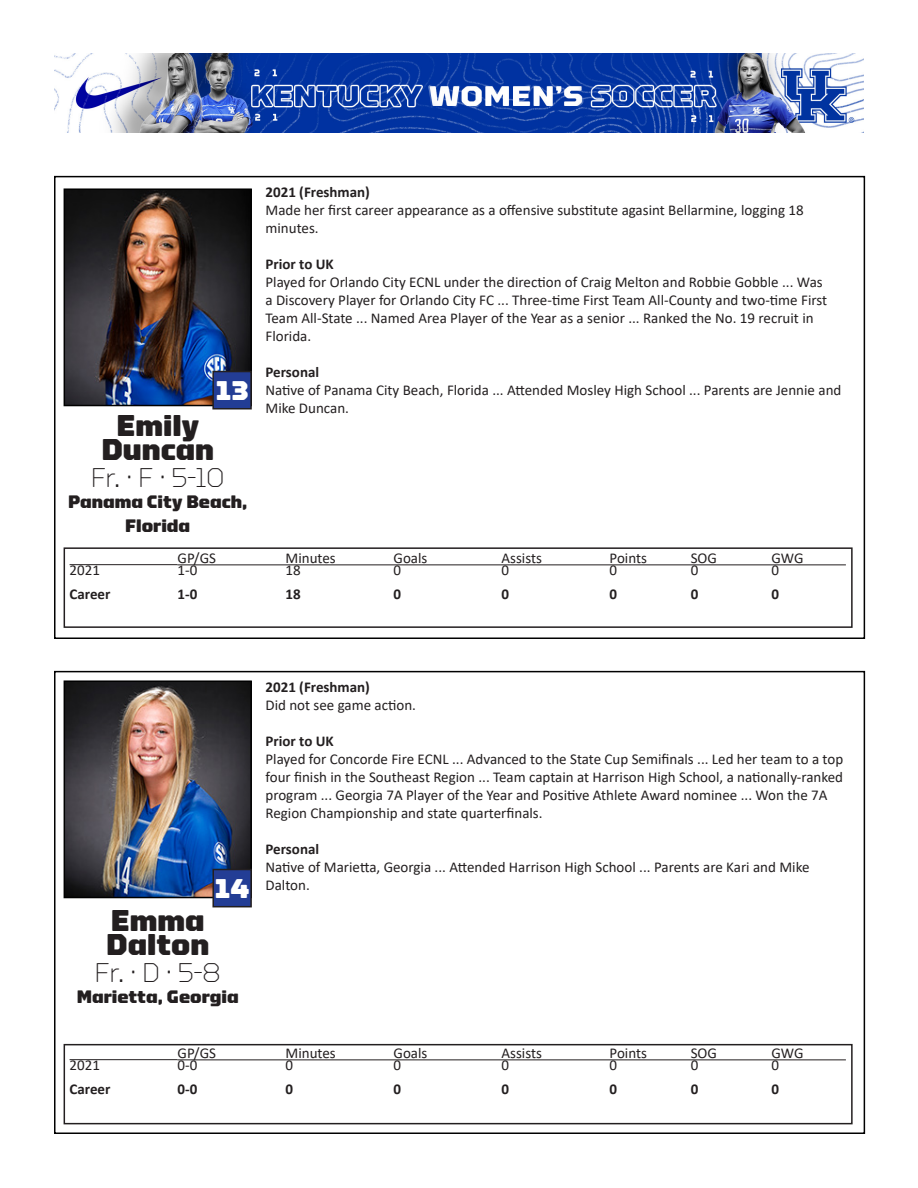
<style>
.page{position:relative;width:918px;height:1188px;background:#fff}
.page>*{position:absolute;margin:0;border:0;box-sizing:border-box;transform-origin:0 0}
.t1{font:900 30px "Torque";color:#231f20}
.t2{font:300 27px "Torque";color:#231f20}
.t3{font:900 27px "Torque";color:#fff}
.t4{font:900 18px "Torque";color:#231f20}
.t5{font:15px/18px "Calibri";color:#231f20}
.t6{font:700 15px "Calibri";color:#231f20}
</style>
<div class="page">
<img style="left:54px;top:54px;width:810px;height:79px">
<div style="left:54px;top:176px;width:811px;height:463px;border:2px solid #000"></div>
<img style="left:67px;top:191px;width:182px;height:212px">
<div style="left:64px;top:188px;width:188px;height:218px;border:2px solid #000"></div>
<div style="left:64px;top:547px;width:789px;height:81px;border:2px solid #231f20"></div>
<hr style="left:70px;top:564px;width:108px;height:1px;background:#231f20">
<hr style="left:178px;top:564px;width:668px;height:1px;background:#231f20">
<div style="left:54px;top:671px;width:811px;height:463px;border:2px solid #000"></div>
<img style="left:67px;top:683px;width:182px;height:212px">
<div style="left:64px;top:680px;width:188px;height:218px;border:2px solid #000"></div>
<div style="left:64px;top:1044px;width:789px;height:80px;border:2px solid #231f20"></div>
<hr style="left:70px;top:1059px;width:108px;height:1px;background:#231f20">
<hr style="left:178px;top:1059px;width:668px;height:1px;background:#231f20">
<div style="left:213px;top:372px;width:38px;height:37px;background:#233d95"></div>
<div style="left:212px;top:371px;width:40px;height:39px;border:2px solid #231f20"></div>
<div style="left:213px;top:870px;width:38px;height:37px;background:#233d95"></div>
<div style="left:212px;top:869px;width:40px;height:38px;border:2px solid #231f20"></div>
<p class="t3" style="left:216px;top:375px;width:34px">13</p>
<p class="t1" style="left:116px;top:408px;width:84px">Emily</p>
<p class="t1" style="left:101px;top:432px;width:114px">Duncan</p>
<p class="t2" style="left:91px;top:462px;width:135px">Fr. · F · 5-10</p>
<p class="t4" style="left:68px;top:491px;width:181px">Panama City Beach,</p>
<p class="t4" style="left:125px;top:515px;width:66px">Florida</p>
<p class="t6" style="left:266px;top:182px;width:106px">2021 (Freshman)</p>
<p class="t5" style="left:266px;top:201px;width:540px">Made her first career appearance as a offensive substitute agasint Bellarmine, logging 18 minutes.</p>
<p class="t6" style="left:266px;top:254px;width:70px">Prior to UK</p>
<p class="t5" style="left:266px;top:273px;width:563px">Played for Orlando City ECNL under the direction of Craig Melton and Robbie Gobble ... Was a Discovery Player for Orlando City FC ... Three-time First Team All-County and two-time First Team All-State ... Named Area Player of the Year as a senior ... Ranked the No. 19 recruit in Florida.</p>
<p class="t6" style="left:266px;top:362px;width:55px">Personal</p>
<p class="t5" style="left:266px;top:381px;width:577px">Native of Panama City Beach, Florida ... Attended Mosley High School ... Parents are Jennie and<br>Mike Duncan.</p>
<p class="t5" style="left:178px;top:549px;width:40px">GP/GS</p>
<p class="t5" style="left:286px;top:549px;width:52px">Minutes</p>
<p class="t5" style="left:394px;top:549px;width:35px">Goals</p>
<p class="t5" style="left:502px;top:549px;width:42px">Assists</p>
<p class="t5" style="left:610px;top:549px;width:39px">Points</p>
<p class="t5" style="left:691px;top:549px;width:28px">SOG</p>
<p class="t5" style="left:772px;top:549px;width:34px">GWG</p>
<p class="t5" style="left:70px;top:561px;width:32px">2021</p>
<p class="t5" style="left:178px;top:561px;width:21px">1-0</p>
<p class="t5" style="left:286px;top:561px;width:17px">18</p>
<p class="t5" style="left:394px;top:561px;width:9px">0</p>
<p class="t5" style="left:502px;top:561px;width:9px">0</p>
<p class="t5" style="left:610px;top:561px;width:9px">0</p>
<p class="t5" style="left:691px;top:561px;width:9px">0</p>
<p class="t5" style="left:772px;top:561px;width:9px">0</p>
<p class="t6" style="left:70px;top:584px;width:42px">Career</p>
<p class="t6" style="left:178px;top:584px;width:21px">1-0</p>
<p class="t6" style="left:286px;top:584px;width:17px">18</p>
<p class="t6" style="left:394px;top:584px;width:9px">0</p>
<p class="t6" style="left:502px;top:584px;width:9px">0</p>
<p class="t6" style="left:610px;top:584px;width:9px">0</p>
<p class="t6" style="left:691px;top:584px;width:9px">0</p>
<p class="t6" style="left:772px;top:584px;width:9px">0</p>
<p class="t3" style="left:215px;top:873px;width:36px">14</p>
<p class="t1" style="left:111px;top:903px;width:95px">Emma</p>
<p class="t1" style="left:106px;top:927px;width:105px">Dalton</p>
<p class="t2" style="left:95px;top:957px;width:128px">Fr. · D · 5-8</p>
<p class="t4" style="left:77px;top:986px;width:163px">Marietta, Georgia</p>
<p class="t6" style="left:266px;top:677px;width:106px">2021 (Freshman)</p>
<p class="t5" style="left:266px;top:696px;width:152px">Did not see game action.</p>
<p class="t6" style="left:266px;top:731px;width:70px">Prior to UK</p>
<p class="t5" style="left:266px;top:750px;width:579px">Played for Concorde Fire ECNL ... Advanced to the State Cup Semifinals ... Led her team to a top four finish in the Southeast Region ... Team captain at Harrison High School, a nationally-ranked program ... Georgia 7A Player of the Year and Positive Athlete Award nominee ... Won the 7A Region Championship and state quarterfinals.</p>
<p class="t6" style="left:266px;top:839px;width:55px">Personal</p>
<p class="t5" style="left:266px;top:858px;width:545px">Native of Marietta, Georgia ... Attended Harrison High School ... Parents are Kari and Mike<br>Dalton.</p>
<p class="t5" style="left:178px;top:1044px;width:40px">GP/GS</p>
<p class="t5" style="left:286px;top:1044px;width:52px">Minutes</p>
<p class="t5" style="left:394px;top:1044px;width:35px">Goals</p>
<p class="t5" style="left:502px;top:1044px;width:42px">Assists</p>
<p class="t5" style="left:610px;top:1044px;width:39px">Points</p>
<p class="t5" style="left:691px;top:1044px;width:28px">SOG</p>
<p class="t5" style="left:772px;top:1044px;width:34px">GWG</p>
<p class="t5" style="left:70px;top:1056px;width:32px">2021</p>
<p class="t5" style="left:178px;top:1056px;width:21px">0-0</p>
<p class="t5" style="left:286px;top:1056px;width:9px">0</p>
<p class="t5" style="left:394px;top:1056px;width:9px">0</p>
<p class="t5" style="left:502px;top:1056px;width:9px">0</p>
<p class="t5" style="left:610px;top:1056px;width:9px">0</p>
<p class="t5" style="left:691px;top:1056px;width:9px">0</p>
<p class="t5" style="left:772px;top:1056px;width:9px">0</p>
<p class="t6" style="left:70px;top:1079px;width:42px">Career</p>
<p class="t6" style="left:178px;top:1079px;width:21px">0-0</p>
<p class="t6" style="left:286px;top:1079px;width:9px">0</p>
<p class="t6" style="left:394px;top:1079px;width:9px">0</p>
<p class="t6" style="left:502px;top:1079px;width:9px">0</p>
<p class="t6" style="left:610px;top:1079px;width:9px">0</p>
<p class="t6" style="left:691px;top:1079px;width:9px">0</p>
<p class="t6" style="left:772px;top:1079px;width:9px">0</p>
</div>
